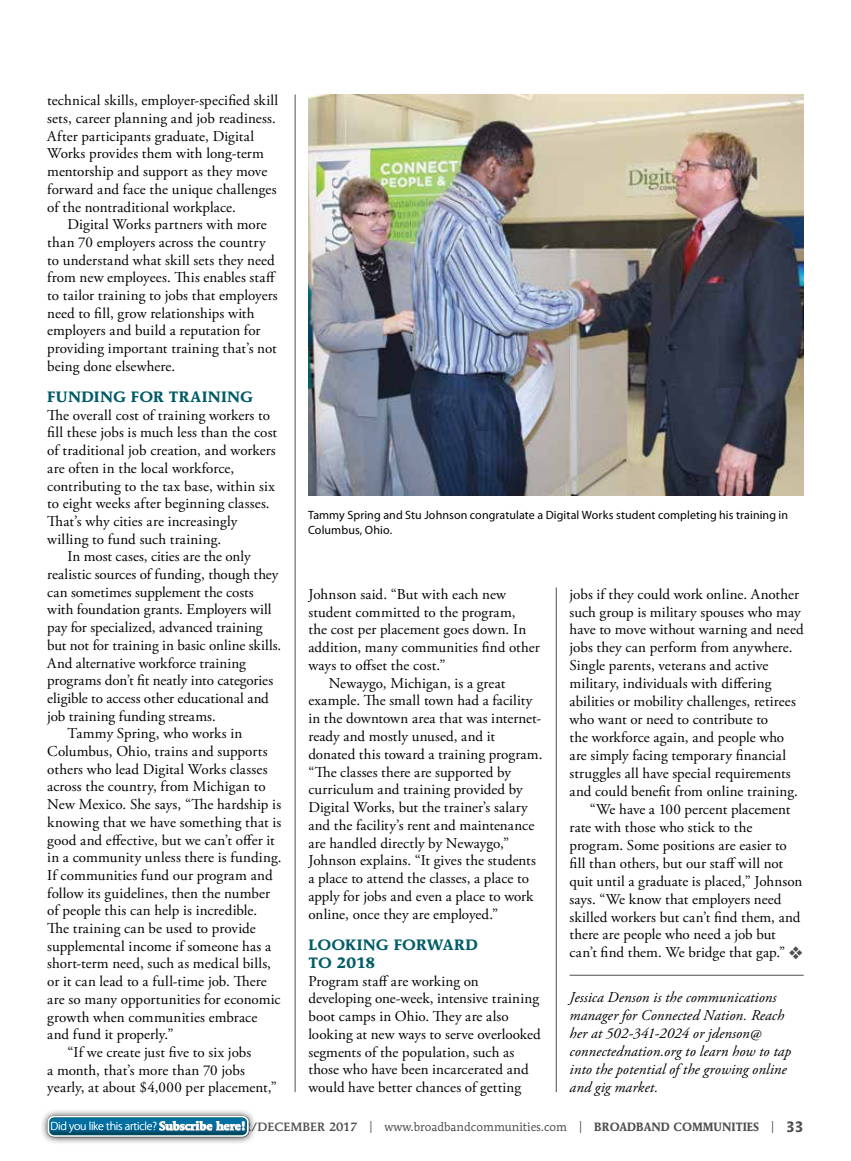
<style>
.page{position:relative;width:851px;height:1161px;background:#fff}
.page>*{position:absolute;margin:0;border:0;box-sizing:border-box;transform-origin:0 0}
.t1{font:15px/17.7px "Adobe Garamond Pro";letter-spacing:.005em;color:#000}
.t2{font:italic 15px/18px "Adobe Garamond Pro";letter-spacing:.005em;color:#000}
.t3{font:700 15px/17.7px "AT Mendoza Roman";letter-spacing:.01em;color:#005c68}
.t4{font:12px/15px "Myriad Pro";letter-spacing:.005em;color:#000}
.t5{font:12px "AT Mendoza Roman";color:#4d4d4f}
.t6{font:300 12px "Myriad Pro";letter-spacing:-.02em;color:#fff}
.s1{color:#4d4d4f}
.s2{font-weight:500}
.s3{font-weight:700}
.s4{font-weight:700;font-size:15px}
.s5{font-family:"AT Mendoza Roman";font-weight:700}
</style>
<div class="page">
<hr style="left:295px;top:94px;width:1px;height:998px;background:#4d4d4f">
<hr style="left:556px;top:588px;width:1px;height:504px;background:#4d4d4f">
<hr style="left:569px;top:975px;width:234px;height:1px;background:#4d4d4f">
<img style="left:308px;top:94px;width:495px;height:401px">
<div style="left:40px;top:1108px;width:217px;height:37px;background:#000;opacity:.75"></div>
<svg style="left:47px;top:1116px;width:202px;height:21px"></svg>
<svg style="left:49px;top:1117px;width:198px;height:18px;background:#196e92"></svg>
<p class="t1" style="left:47px;top:92px;width:232px">technical skills, employer-specified skill sets, career planning and job readiness.<br>After participants graduate, Digital Works provides them with long-term mentorship and support as they move forward and face the unique challenges of the nontraditional workplace.</p>
<p class="t1" style="left:47px;top:216px;width:232px;text-indent:20px">Digital Works partners with more than 70 employers across the country to understand what skill sets they need from new employees. This enables staff to tailor training to jobs that employers need to fill, grow relationships with employers and build a reputation for providing important training that’s not being done elsewhere.</p>
<p class="t3" style="left:47px;top:388px;width:207px">FUNDING FOR TRAINING</p>
<p class="t1" style="left:47px;top:407px;width:224px">The overall cost of training workers to</p>
<p class="t1" style="left:47px;top:424px;width:231px">fill these jobs is much less than the cost</p>
<p class="t1" style="left:47px;top:442px;width:230px">of traditional job creation, and workers</p>
<p class="t1" style="left:47px;top:460px;width:189px">are often in the local workforce,</p>
<p class="t1" style="left:47px;top:478px;width:229px">contributing to the tax base, within six</p>
<p class="t1" style="left:47px;top:495px;width:224px">to eight weeks after beginning classes.</p>
<p class="t1" style="left:47px;top:513px;width:192px">That’s why cities are increasingly</p>
<p class="t1" style="left:47px;top:531px;width:175px">willing to fund such training.</p>
<p class="t1" style="left:68px;top:548px;width:185px">In most cases, cities are the only</p>
<p class="t1" style="left:47px;top:566px;width:233px">realistic sources of funding, though they</p>
<p class="t1" style="left:47px;top:584px;width:208px">can sometimes supplement the costs</p>
<p class="t1" style="left:47px;top:601px;width:226px">with foundation grants. Employers will</p>
<p class="t1" style="left:47px;top:619px;width:217px">pay for specialized, advanced training</p>
<p class="t1" style="left:47px;top:637px;width:235px">but not for training in basic online skills.</p>
<p class="t1" style="left:47px;top:655px;width:200px">And alternative workforce training</p>
<p class="t1" style="left:47px;top:672px;width:227px">programs don’t fit neatly into categories</p>
<p class="t1" style="left:47px;top:690px;width:223px">eligible to access other educational and</p>
<p class="t1" style="left:47px;top:708px;width:170px">job training funding streams.</p>
<p class="t1" style="left:68px;top:725px;width:176px">Tammy Spring, who works in</p>
<p class="t1" style="left:47px;top:743px;width:222px">Columbus, Ohio, trains and supports</p>
<p class="t1" style="left:47px;top:761px;width:222px">others who lead Digital Works classes</p>
<p class="t1" style="left:47px;top:778px;width:220px">across the country, from Michigan to</p>
<p class="t1" style="left:47px;top:796px;width:235px">New Mexico. She says, “The hardship is</p>
<p class="t1" style="left:47px;top:814px;width:235px">knowing that we have something that is</p>
<p class="t1" style="left:47px;top:832px;width:229px">good and effective, but we can’t offer it</p>
<p class="t1" style="left:47px;top:849px;width:236px">in a community unless there is funding.</p>
<p class="t1" style="left:47px;top:867px;width:227px">If communities fund our program and</p>
<p class="t1" style="left:47px;top:885px;width:224px">follow its guidelines, then the number</p>
<p class="t1" style="left:47px;top:902px;width:211px">of people this can help is incredible.</p>
<p class="t1" style="left:47px;top:920px;width:210px">The training can be used to provide</p>
<p class="t1" style="left:47px;top:938px;width:225px">supplemental income if someone has a</p>
<p class="t1" style="left:47px;top:955px;width:225px">short-term need, such as medical bills,</p>
<p class="t1" style="left:47px;top:973px;width:221px">or it can lead to a full-time job. There</p>
<p class="t1" style="left:47px;top:991px;width:235px">are so many opportunities for economic</p>
<p class="t1" style="left:47px;top:1009px;width:212px">growth when communities embrace</p>
<p class="t1" style="left:47px;top:1026px;width:128px">and fund it properly.”</p>
<p class="t1" style="left:68px;top:1044px;width:185px">“If we create just five to six jobs</p>
<p class="t1" style="left:47px;top:1062px;width:199px">a month, that’s more than 70 jobs</p>
<p class="t1" style="left:47px;top:1079px;width:231px">yearly, at about $4,000 per placement,”</p>
<p class="t4" style="left:308px;top:507px;width:481px">Tammy Spring and Stu Johnson congratulate a Digital Works student completing his training in<br>Columbus, Ohio.</p>
<p class="t1" style="left:308px;top:586px;width:199px">Johnson said. “But with each new</p>
<p class="t1" style="left:308px;top:604px;width:209px">student committed to the program,</p>
<p class="t1" style="left:308px;top:621px;width:219px">the cost per placement goes down. In</p>
<p class="t1" style="left:308px;top:639px;width:233px">addition, many communities find other</p>
<p class="t1" style="left:308px;top:657px;width:139px">ways to offset the cost.”</p>
<p class="t1" style="left:328px;top:675px;width:178px">Newaygo, Michigan, is a great</p>
<p class="t1" style="left:308px;top:692px;width:225px">example. The small town had a facility</p>
<p class="t1" style="left:308px;top:710px;width:234px">in the downtown area that was internet-</p>
<p class="t1" style="left:308px;top:728px;width:188px">ready and mostly unused, and it</p>
<p class="t1" style="left:308px;top:746px;width:235px">donated this toward a training program.</p>
<p class="t1" style="left:308px;top:764px;width:204px">“The classes there are supported by</p>
<p class="t1" style="left:308px;top:781px;width:216px">curriculum and training provided by</p>
<p class="t1" style="left:308px;top:799px;width:221px">Digital Works, but the trainer’s salary</p>
<p class="t1" style="left:308px;top:817px;width:227px">and the facility’s rent and maintenance</p>
<p class="t1" style="left:308px;top:835px;width:202px">are handled directly by Newaygo,”</p>
<p class="t1" style="left:308px;top:852px;width:229px">Johnson explains. “It gives the students</p>
<p class="t1" style="left:308px;top:870px;width:222px">a place to attend the classes, a place to</p>
<p class="t1" style="left:308px;top:888px;width:226px">apply for jobs and even a place to work</p>
<p class="t1" style="left:308px;top:906px;width:191px">online, once they are employed.”</p>
<p class="t3" style="left:308px;top:936px;width:171px">LOOKING FORWARD<br>TO 2018</p>
<p class="t1" style="left:308px;top:973px;width:234px">Program staff are working on developing one-week, intensive training boot camps in Ohio. They are also looking at new ways to serve overlooked segments of the population, such as those who have been incarcerated and would have better chances of getting</p>
<p class="t1" style="left:569px;top:586px;width:231px">jobs if they could work online. Another</p>
<p class="t1" style="left:569px;top:603px;width:233px">such group is military spouses who may</p>
<p class="t1" style="left:569px;top:621px;width:235px">have to move without warning and need</p>
<p class="t1" style="left:569px;top:639px;width:224px">jobs they can perform from anywhere.</p>
<p class="t1" style="left:569px;top:657px;width:200px">Single parents, veterans and active</p>
<p class="t1" style="left:569px;top:675px;width:203px">military, individuals with differing</p>
<p class="t1" style="left:569px;top:693px;width:228px">abilities or mobility challenges, retirees</p>
<p class="t1" style="left:569px;top:711px;width:200px">who want or need to contribute to</p>
<p class="t1" style="left:569px;top:729px;width:216px">the workforce again, and people who</p>
<p class="t1" style="left:569px;top:747px;width:218px">are simply facing temporary financial</p>
<p class="t1" style="left:569px;top:765px;width:223px">struggles all have special requirements</p>
<p class="t1" style="left:569px;top:783px;width:230px">and could benefit from online training.</p>
<p class="t1" style="left:590px;top:801px;width:202px">“We have a 100 percent placement</p>
<p class="t1" style="left:569px;top:819px;width:184px">rate with those who stick to the</p>
<p class="t1" style="left:569px;top:837px;width:219px">program. Some positions are easier to</p>
<p class="t1" style="left:569px;top:855px;width:215px">fill than others, but our staff will not</p>
<p class="t1" style="left:569px;top:873px;width:234px">quit until a graduate is placed,” Johnson</p>
<p class="t1" style="left:569px;top:891px;width:213px">says. “We know that employers need</p>
<p class="t1" style="left:569px;top:908px;width:232px">skilled workers but can’t find them, and</p>
<p class="t1" style="left:569px;top:926px;width:208px">there are people who need a job but</p>
<p class="t1" style="left:569px;top:944px;width:235px">can’t find them. We bridge that gap.” <span class="s1">❖</span></p>
<p class="t2" style="left:569px;top:989px;width:223px">Jessica Denson is the communications manager for Connected Nation. Reach her at 502-341-2024 or jdenson@ connectednation.org to learn how to tap into the potential of the growing online and gig market.</p>
<p class="t5" style="left:180px;top:1120px;width:624px"><span class="s2">NOVEMBER/DECEMBER 2017</span> | www.broadbandcommunities.com | <span class="s3">BROADBAND COMMUNITIES</span> | <span class="s4">33</span></p>
<p class="t6" style="left:51px;top:1119px;width:197px">Did you like this article? <span class="s5">Subscribe here!</span></p>
</div>
